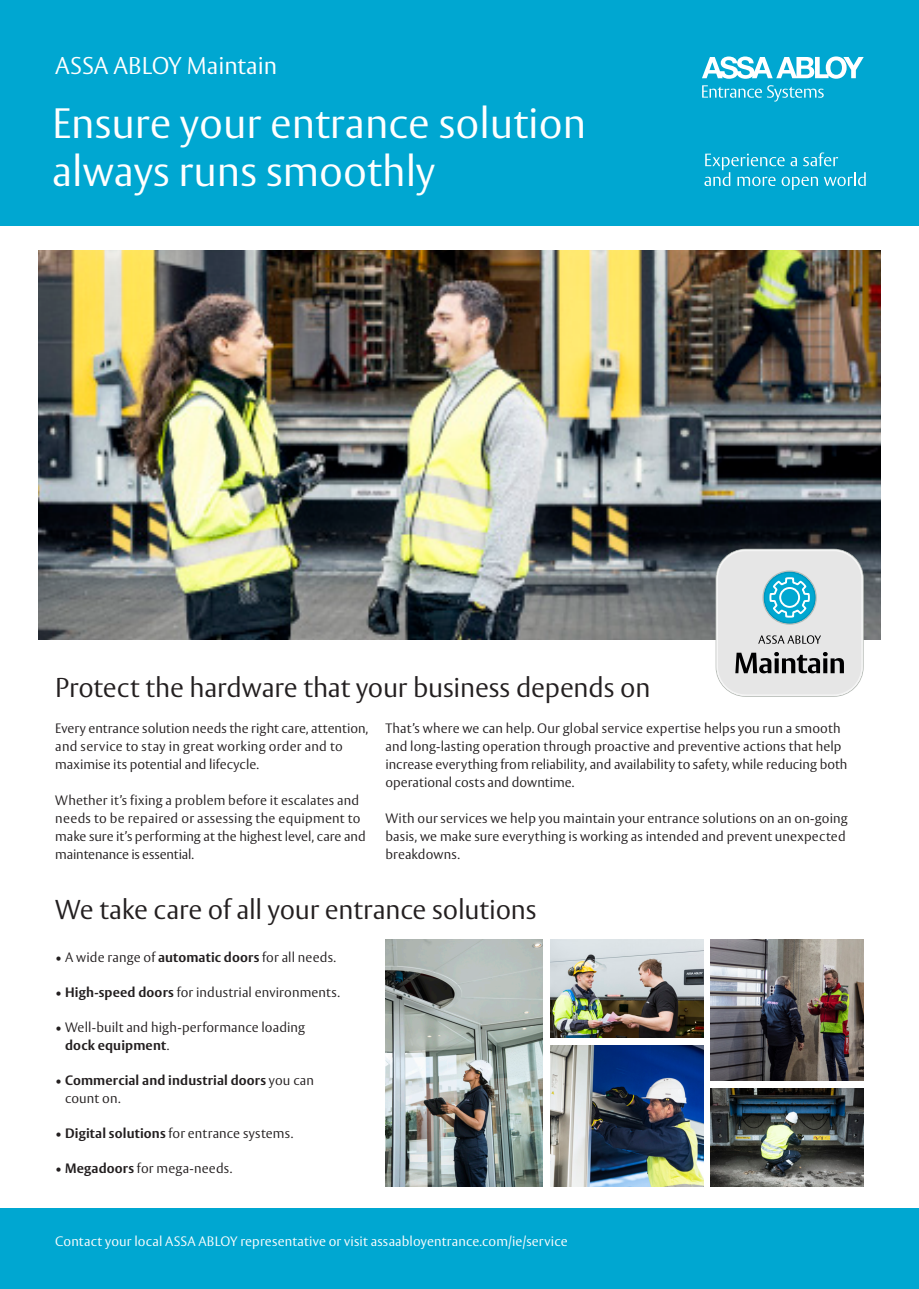
<style>
.page{position:relative;width:919px;height:1289px;background:#fff}
.page>*{position:absolute;margin:0;border:0;box-sizing:border-box;transform-origin:0 0}
.t1{font:300 42px/48px "ASSA Vesta";color:#fff}
.t2{font:300 27px "ASSA Vesta";letter-spacing:-.01em;color:#231f20}
.t3{font:300 24px "ASSA Vesta";color:#fff}
.t4{font:300 13.5px/18px "ASSA Vesta";letter-spacing:.01em;color:#231f20}
.t5{font:300 13.5px "ASSA Vesta";letter-spacing:.01em;color:#fff}
.t6{font:700 13.5px/18px "ASSA Vesta";letter-spacing:.01em;color:#231f20}
.s1{font-weight:700}
.s2{font-weight:300}
</style>
<div class="page">
<div style="left:0;top:0;width:918px;height:225px;background:#00a7d1"></div>
<div style="left:0;top:1208px;width:918px;height:80px;background:#00a7d1"></div>
<svg style="left:702px;top:56px;width:161px;height:23px"></svg>
<svg style="left:702px;top:85px;width:121px;height:17px"></svg>
<svg style="left:704px;top:152px;width:161px;height:38px"></svg>
<img style="left:385px;top:939px;width:158px;height:247px">
<img style="left:710px;top:1088px;width:153px;height:98px">
<img style="left:550px;top:1045px;width:153px;height:141px">
<img style="left:710px;top:939px;width:153px;height:140px">
<img style="left:550px;top:939px;width:153px;height:98px">
<img style="left:38px;top:251px;width:842px;height:388px">
<div style="left:716px;top:549px;width:146px;height:147px;background:#e6e6e6;border-radius:29px"></div>
<div style="left:716px;top:549px;width:146px;height:147px;border:1px solid #fff;border-radius:28px"></div>
<svg style="left:735px;top:549px;width:108px;height:125px"></svg>
<p class="t3" style="left:55px;top:51px;width:223px">ASSA ABLOY Maintain</p>
<p class="t1" style="left:52px;top:101px;width:535px">Ensure your entrance solution always runs smoothly</p>
<p class="t2" style="left:55px;top:671px;width:596px">Protect the hardware that your business depends on</p>
<p class="t4" style="left:55px;top:720px;width:314px">Every entrance solution needs the right care, attention, and service to stay in great working order and to maximise its potential and lifecycle.</p>
<p class="t4" style="left:55px;top:792px;width:312px">Whether it’s fixing a problem before it escalates and needs to be repaired or assessing the equipment to make sure it’s performing at the highest level, care and maintenance is essential.</p>
<p class="t4" style="left:385px;top:720px;width:463px">That’s where we can help. Our global service expertise helps you run a smooth and long-lasting operation through proactive and preventive actions that help increase everything from reliability, and availability to safety, while reducing both operational costs and downtime.</p>
<p class="t4" style="left:385px;top:810px;width:464px">With our services we help you maintain your entrance solutions on an on-going basis, we make sure everything is working as intended and prevent unexpected breakdowns.</p>
<p class="t2" style="left:55px;top:892px;width:483px">We take care of all your entrance solutions</p>
<p class="t4" style="left:55px;top:949px;width:282px">• A wide range of <span class="s1">automatic doors</span> for all needs.</p>
<p class="t4" style="left:55px;top:984px;width:286px">• <span class="s1">High-speed doors</span> for industrial environments.</p>
<p class="t4" style="left:65px;top:1019px;width:241px;text-indent:-10px">• Well-built and high-performance loading <span class="s1">dock equipment</span>.</p>
<p class="t6" style="left:65px;top:1072px;width:250px;text-indent:-10px"><span class="s2">•</span> Commercial and industrial doors <span class="s2">you can count on.</span></p>
<p class="t4" style="left:55px;top:1125px;width:239px">• <span class="s1">Digital solutions</span> for entrance systems.</p>
<p class="t4" style="left:55px;top:1160px;width:178px">• <span class="s1">Megadoors</span> for mega-needs.</p>
<p class="t5" style="left:55px;top:1233px;width:513px">Contact your local ASSA ABLOY representative or visit assaabloyentrance.com/ie/service</p>
</div>
